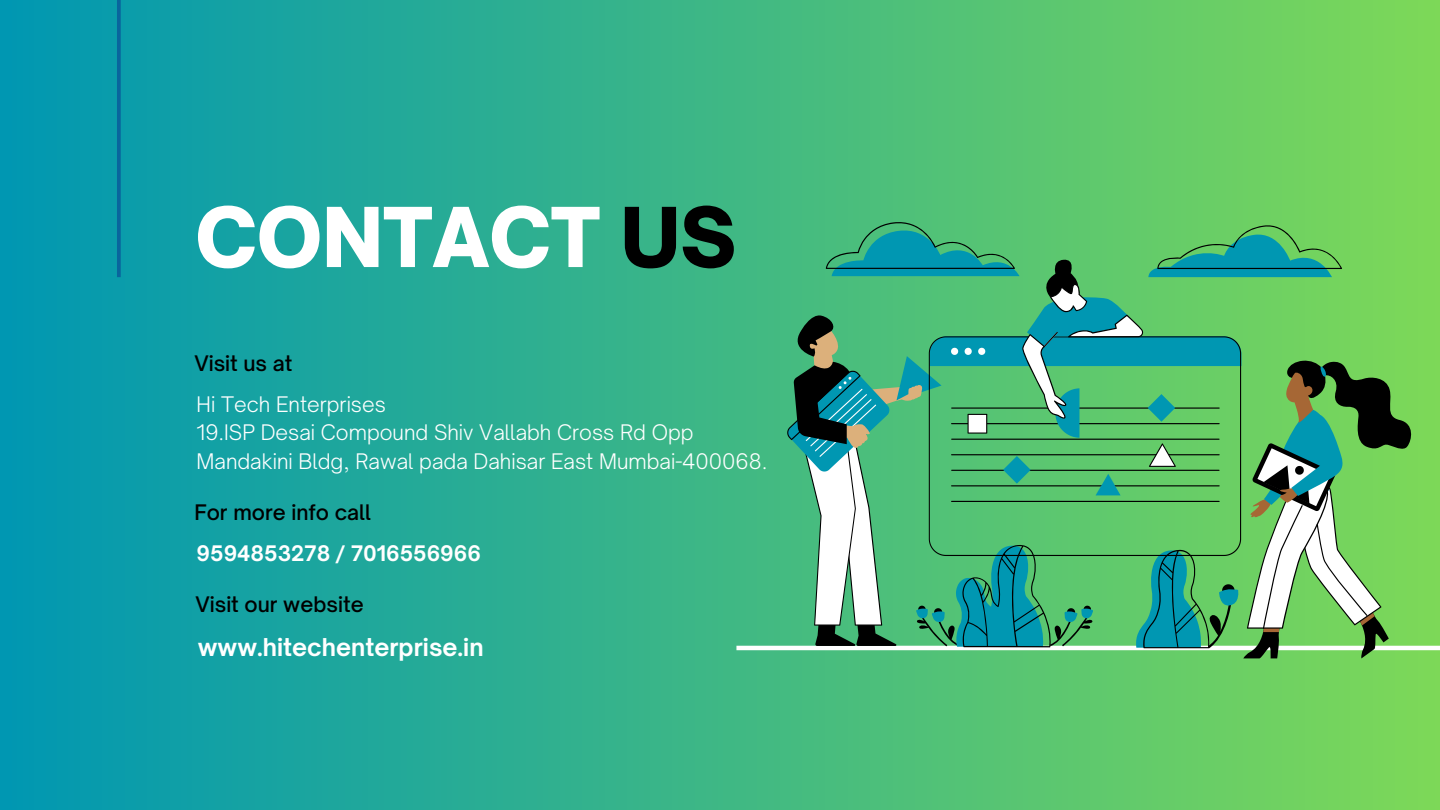
<style>
.page{position:relative;width:1440px;height:810px;background:#fff}
.page>*{position:absolute;margin:0;border:0;box-sizing:border-box;transform-origin:0 0}
.t1{font:900 78.9px "Open Sauce One";color:#fff}
.t2{font:700 23.5px "Open Sauce One";color:#fff}
.t3{font:300 20.5px "Open Sauce One";color:#fff}
.t4{font:500 20.5px "Open Sauce One";color:#000}
.t5{font:700 20.5px "Open Sauce One";color:#fff}
.s1{color:#000}
</style>
<div class="page">
<div style="left:0;top:0;width:1440px;height:810px;background:linear-gradient(to right,#0097b2,#7dd858)"></div>
<svg style="left:117px;top:0;width:4px;height:277px"></svg>
<hr style="left:736px;top:646px;width:704px;height:4px;background:#fff">
<svg style="left:787px;top:219px;width:628px;height:439px;background:#59b779"></svg>
<p class="t1" style="left:195px;top:188px;width:542px">CONTACT <span class="s1">US</span></p>
<p class="t4" style="left:194px;top:350px;width:100px">Visit us at</p>
<p class="t3" style="left:197px;top:391px;width:191px">Hi Tech Enterprises</p>
<p class="t3" style="left:197px;top:420px;width:498px">19.ISP Desai Compound Shiv Vallabh Cross Rd Opp</p>
<p class="t3" style="left:197px;top:448px;width:572px">Mandakini Bldg, Rawal pada Dahisar East Mumbai-400068.</p>
<p class="t4" style="left:194px;top:499px;width:178px">For more info call</p>
<p class="t5" style="left:197px;top:540px;width:286px">9594853278 / 7016556966</p>
<p class="t4" style="left:195px;top:592px;width:170px">Visit our website</p>
<p class="t2" style="left:198px;top:632px;width:287px">www.hitechenterprise.in</p>
</div>
